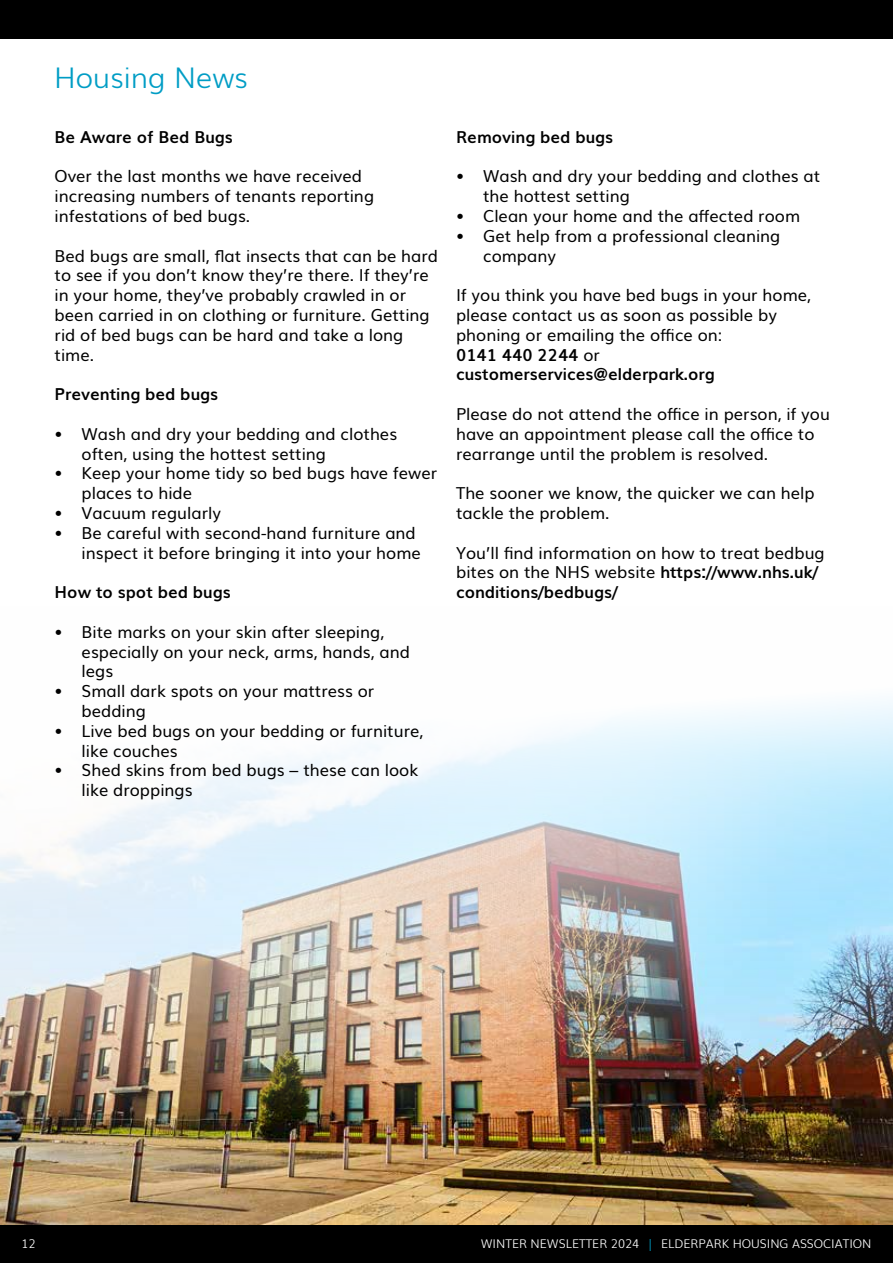
<style>
.page{position:relative;width:893px;height:1263px;background:#fff}
.page>*{position:absolute;margin:0;border:0;box-sizing:border-box;transform-origin:0 0}
.t1{font:300 28.5px "Muli";color:#009dc5}
.t2{font:16.5px/19.8px "Muli";color:#000}
.t3{font:700 16.5px "Muli";color:#000}
.t4{font:300 12px "Muli";color:#fff}
.s1{font-weight:700}
.s2{color:#009dc5}
</style>
<div class="page">
<div style="left:0;top:0;width:893px;height:38px;background:#000"></div>
<div style="left:0;top:1225px;width:893px;height:38px;background:#000"></div>
<img style="left:0;top:700px;width:893px;height:525px">
<h1 class="t1" style="left:54px;top:55px;width:195px">Housing News</h1>
<p class="t3" style="left:55px;top:124px;width:180px">Be Aware of Bed Bugs</p>
<p class="t2" style="left:55px;top:165px;width:321px">Over the last months we have received increasing numbers of tenants reporting infestations of bed bugs.</p>
<p class="t2" style="left:55px;top:244px;width:385px">Bed bugs are small, flat insects that can be hard to see if you don’t know they’re there. If they’re in your home, they’ve probably crawled in or been carried in on clothing or furniture. Getting rid of bed bugs can be hard and take a long time.</p>
<p class="t3" style="left:55px;top:381px;width:165px">Preventing bed bugs</p>
<p class="t2" style="left:82px;top:423px;width:317px;text-indent:-27px">• Wash and dry your bedding and clothes often, using the hottest setting</p>
<p class="t2" style="left:82px;top:462px;width:357px;text-indent:-27px">• Keep your home tidy so bed bugs have fewer places to hide</p>
<p class="t2" style="left:55px;top:502px;width:168px">• Vacuum regularly</p>
<p class="t2" style="left:82px;top:522px;width:341px;text-indent:-27px">• Be careful with second-hand furniture and inspect it before bringing it into your home</p>
<p class="t3" style="left:55px;top:579px;width:178px">How to spot bed bugs</p>
<p class="t2" style="left:82px;top:621px;width:330px;text-indent:-27px">• Bite marks on your skin after sleeping, especially on your neck, arms, hands, and legs</p>
<p class="t2" style="left:82px;top:680px;width:294px;text-indent:-27px">• Small dark spots on your mattress or bedding</p>
<p class="t2" style="left:82px;top:720px;width:343px;text-indent:-27px">• Live bed bugs on your bedding or furniture, like couches</p>
<p class="t2" style="left:82px;top:759px;width:338px;text-indent:-27px">• Shed skins from bed bugs – these can look like droppings</p>
<p class="t3" style="left:456px;top:124px;width:159px">Removing bed bugs</p>
<p class="t2" style="left:483px;top:165px;width:339px;text-indent:-27px">• Wash and dry your bedding and clothes at the hottest setting</p>
<p class="t2" style="left:456px;top:205px;width:346px">• Clean your home and the affected room</p>
<p class="t2" style="left:483px;top:225px;width:299px;text-indent:-27px">• Get help from a professional cleaning company</p>
<p class="t2" style="left:456px;top:284px;width:356px">If you think you have bed bugs in your home, please contact us as soon as possible by phoning or emailing the office on:<br><span class="s1">0141 440 2244</span> or <span class="s1">customerservices@elderpark.org</span></p>
<p class="t2" style="left:456px;top:403px;width:375px">Please do not attend the office in person, if you have an appointment please call the office to rearrange until the problem is resolved.</p>
<p class="t2" style="left:456px;top:482px;width:360px">The sooner we know, the quicker we can help tackle the problem.</p>
<p class="t2" style="left:456px;top:541px;width:370px">You’ll find information on how to treat bedbug bites on the NHS website <span class="s1">https://www.nhs.uk/ conditions/bedbugs/</span></p>
<p class="t4" style="left:21px;top:1234px;width:16px">12</p>
<p class="t4" style="left:481px;top:1234px;width:392px">WINTER NEWSLETTER 2024 <span class="s2">|</span> ELDERPARK HOUSING ASSOCIATION</p>
</div>
